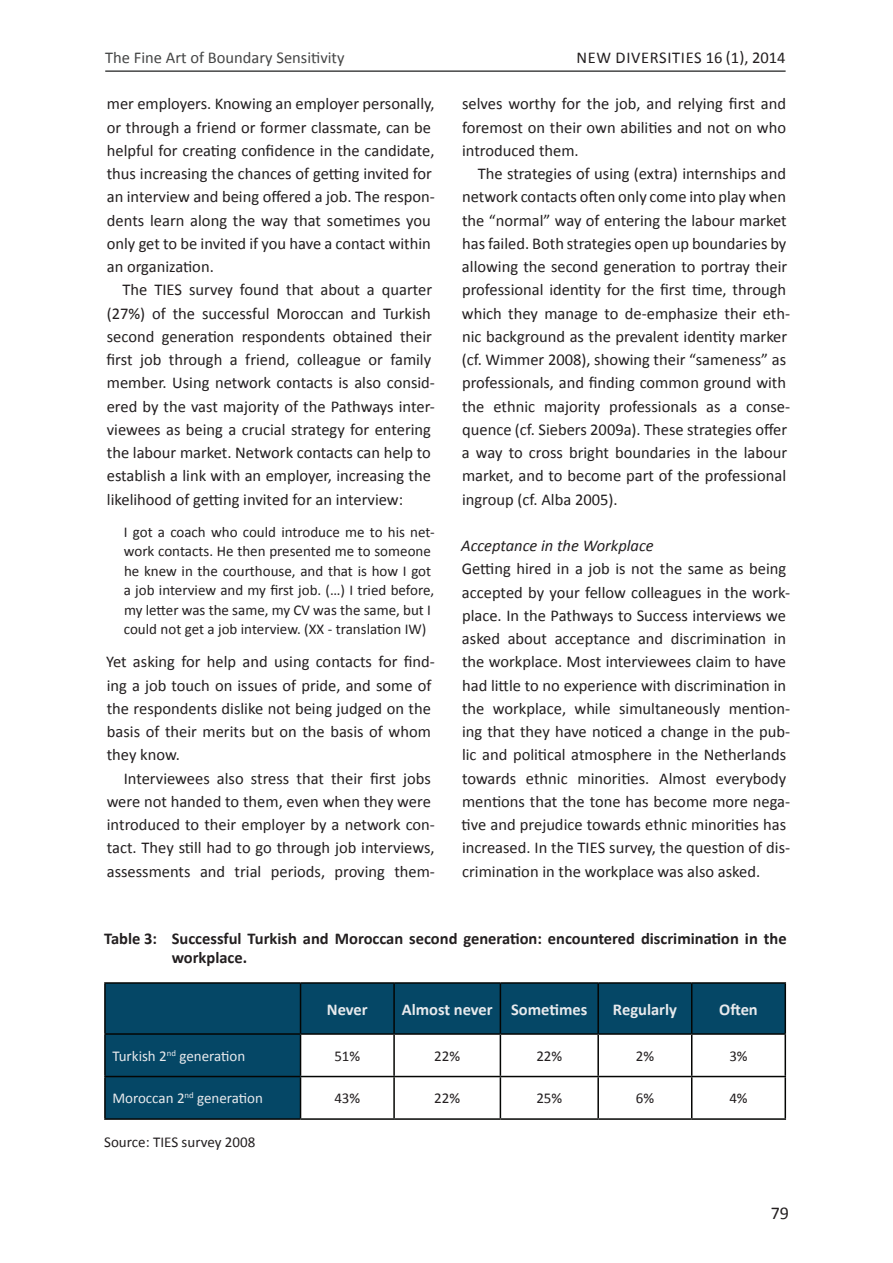
<style>
.page{position:relative;width:893px;height:1263px;background:#fff}
.page>*{position:absolute;margin:0;border:0;box-sizing:border-box;transform-origin:0 0}
.t1{font:18px "Calibri";color:#231f20}
.t2{font:16.5px/23.2px "Calibri";color:#231f20}
.t3{font:700 16.5px/19.8px "Calibri";color:#231f20}
.t4{font:700 16.5px "Calibri";color:#e8eaed}
.t5{font:16.5px "Calibri";color:#454646}
.t6{font:16.5px "Calibri";letter-spacing:.04em;color:#231f20}
.t7{font:italic 16.5px "Calibri";color:#231f20}
.t8{font:15px/19.5px "Calibri";color:#231f20}
.t9{font:15px "Calibri";color:#e8eaed}
</style>
<div class="page">
<hr style="left:105px;top:70px;width:681px;height:2px;background:#454646">
<svg style="left:106px;top:984px;width:678px;height:134px;fill:#054766"></svg>
<hr style="left:104px;top:982px;width:197px;height:2px;background:#040503">
<hr style="left:104px;top:984px;width:2px;height:49px;background:#040503">
<hr style="left:301px;top:982px;width:93px;height:2px;background:#040503">
<hr style="left:300px;top:984px;width:1px;height:49px;background:#040503">
<hr style="left:394px;top:982px;width:106px;height:2px;background:#040503">
<hr style="left:393px;top:984px;width:2px;height:49px;background:#040503">
<hr style="left:500px;top:982px;width:98px;height:2px;background:#040503">
<hr style="left:500px;top:984px;width:1px;height:49px;background:#040503">
<hr style="left:598px;top:982px;width:94px;height:2px;background:#040503">
<hr style="left:597px;top:984px;width:2px;height:49px;background:#040503">
<hr style="left:692px;top:982px;width:94px;height:2px;background:#040503">
<hr style="left:691px;top:984px;width:1px;height:49px;background:#040503">
<hr style="left:784px;top:984px;width:2px;height:49px;background:#040503">
<hr style="left:104px;top:1033px;width:197px;height:2px;background:#040503">
<hr style="left:104px;top:1035px;width:2px;height:41px;background:#040503">
<hr style="left:301px;top:1033px;width:93px;height:2px;background:#040503">
<hr style="left:300px;top:1035px;width:1px;height:41px;background:#040503">
<hr style="left:394px;top:1033px;width:106px;height:2px;background:#040503">
<hr style="left:393px;top:1035px;width:2px;height:41px;background:#040503">
<hr style="left:500px;top:1033px;width:98px;height:2px;background:#040503">
<hr style="left:500px;top:1035px;width:1px;height:41px;background:#040503">
<hr style="left:598px;top:1033px;width:94px;height:2px;background:#040503">
<hr style="left:597px;top:1035px;width:2px;height:41px;background:#040503">
<hr style="left:692px;top:1033px;width:94px;height:2px;background:#040503">
<hr style="left:691px;top:1035px;width:1px;height:41px;background:#040503">
<hr style="left:784px;top:1035px;width:2px;height:41px;background:#040503">
<hr style="left:104px;top:1076px;width:197px;height:1px;background:#040503">
<hr style="left:104px;top:1077px;width:2px;height:41px;background:#040503">
<hr style="left:301px;top:1076px;width:93px;height:1px;background:#040503">
<hr style="left:300px;top:1077px;width:1px;height:41px;background:#040503">
<hr style="left:394px;top:1076px;width:106px;height:1px;background:#040503">
<hr style="left:393px;top:1077px;width:2px;height:41px;background:#040503">
<hr style="left:500px;top:1076px;width:98px;height:1px;background:#040503">
<hr style="left:500px;top:1077px;width:1px;height:41px;background:#040503">
<hr style="left:598px;top:1076px;width:94px;height:1px;background:#040503">
<hr style="left:597px;top:1077px;width:2px;height:41px;background:#040503">
<hr style="left:692px;top:1076px;width:94px;height:1px;background:#040503">
<hr style="left:691px;top:1077px;width:1px;height:41px;background:#040503">
<hr style="left:784px;top:1077px;width:2px;height:41px;background:#040503">
<hr style="left:104px;top:1118px;width:197px;height:2px;background:#040503">
<hr style="left:301px;top:1118px;width:93px;height:2px;background:#040503">
<hr style="left:394px;top:1118px;width:106px;height:2px;background:#040503">
<hr style="left:500px;top:1118px;width:98px;height:2px;background:#040503">
<hr style="left:598px;top:1118px;width:94px;height:2px;background:#040503">
<hr style="left:692px;top:1118px;width:94px;height:2px;background:#040503">
<p class="t5" style="left:105px;top:46px;width:241px">The Fine Art of Boundary Sensitivity</p>
<p class="t6" style="left:576px;top:46px;width:211px">New Diversities 16 (1), 2014</p>
<p class="t2" style="left:107px;top:92px;width:330px">mer employers. Knowing an employer personally, or through a friend or former classmate, can be helpful for creating confidence in the candidate, thus increasing the chances of getting invited for an interview and being offered a job. The respon&shy;dents learn along the way that sometimes you only get to be invited if you have a contact within an organization.</p>
<p class="t2" style="left:107px;top:278px;width:330px;text-indent:16px">The TIES survey found that about a quarter (27%) of the successful Moroccan and Turkish second generation respondents obtained their first job through a friend, colleague or family member. Using network contacts is also consid&shy;ered by the vast majority of the Pathways inter&shy;viewees as being a crucial strategy for entering the labour market. Network contacts can help to establish a link with an employer, increasing the likelihood of getting invited for an interview:</p>
<p class="t8" style="left:124px;top:522px;width:312px">I got a coach who could introduce me to his net&shy;work contacts. He then presented me to someone he knew in the courthouse, and that is how I got a job interview and my first job. (…) I tried before, my letter was the same, my CV was the same, but I could not get a job interview. (XX - translation IW)</p>
<p class="t2" style="left:106px;top:650px;width:330px">Yet asking for help and using contacts for find&shy;ing a job touch on issues of pride, and some of the respondents dislike not being judged on the basis of their merits but on the basis of whom they know.</p>
<p class="t2" style="left:107px;top:766px;width:330px;text-indent:17px">Interviewees also stress that their first jobs were not handed to them, even when they were introduced to their employer by a network con&shy;tact. They still had to go through job interviews, assessments and trial periods, proving them-</p>
<p class="t2" style="left:462px;top:92px;width:326px;text-align:justify">selves worthy for the job, and relying first and foremost on their own abilities and not on who introduced them.</p>
<p class="t2" style="left:462px;top:161px;width:330px;text-indent:16px">The strategies of using (extra) internships and network contacts often only come into play when the “normal” way of entering the labour market has failed. Both strategies open up boundaries by allowing the second generation to portray their professional identity for the first time, through which they manage to de-emphasize their eth&shy;nic background as the prevalent identity marker (cf. Wimmer 2008), showing their “sameness” as professionals, and finding common ground with the ethnic majority professionals as a conse&shy;quence (cf. Siebers 2009a). These strategies offer a way to cross bright boundaries in the labour market, and to become part of the professional ingroup (cf. Alba 2005).</p>
<p class="t7" style="left:461px;top:534px;width:194px">Acceptance in the Workplace</p>
<p class="t2" style="left:462px;top:557px;width:330px">Getting hired in a job is not the same as being accepted by your fellow colleagues in the work&shy;place. In the Pathways to Success interviews we asked about acceptance and discrimination in the workplace. Most interviewees claim to have had little to no experience with discrimination in the workplace, while simultaneously mention&shy;ing that they have noticed a change in the pub&shy;lic and political atmosphere in the Netherlands towards ethnic minorities. Almost everybody mentions that the tone has become more nega&shy;tive and prejudice towards ethnic minorities has increased. In the TIES survey, the question of dis&shy;crimination in the workplace was also asked.</p>
<p class="t3" style="left:172px;top:928px;width:616px;text-indent:-68px">Table 3: Successful Turkish and Moroccan second generation: encountered discrimination in the workplace.</p>
<p class="t4" style="left:327px;top:997px;width:42px">Never</p>
<p class="t4" style="left:402px;top:997px;width:187px">Almost never Sometimes</p>
<p class="t4" style="left:613px;top:997px;width:65px">Regularly</p>
<p class="t4" style="left:719px;top:997px;width:40px">Often</p>
<p class="t9" style="left:112px;top:1045px;width:134px">Turkish 2<sup>nd</sup> generation</p>
<p class="t8" style="left:334px;top:1046px;width:27px">51%</p>
<p class="t8" style="left:434px;top:1046px;width:27px">22%</p>
<p class="t8" style="left:536px;top:1046px;width:27px">22%</p>
<p class="t8" style="left:636px;top:1046px;width:20px">2%</p>
<p class="t8" style="left:729px;top:1046px;width:20px">3%</p>
<p class="t9" style="left:112px;top:1088px;width:152px">Moroccan 2<sup>nd</sup> generation</p>
<p class="t8" style="left:334px;top:1088px;width:27px">43%</p>
<p class="t8" style="left:434px;top:1088px;width:27px">22%</p>
<p class="t8" style="left:536px;top:1088px;width:27px">25%</p>
<p class="t8" style="left:636px;top:1088px;width:20px">6%</p>
<p class="t8" style="left:729px;top:1088px;width:20px">4%</p>
<p class="t8" style="left:104px;top:1132px;width:153px">Source: TIES survey 2008</p>
<p class="t1" style="left:771px;top:1200px;width:20px">79</p>
</div>
